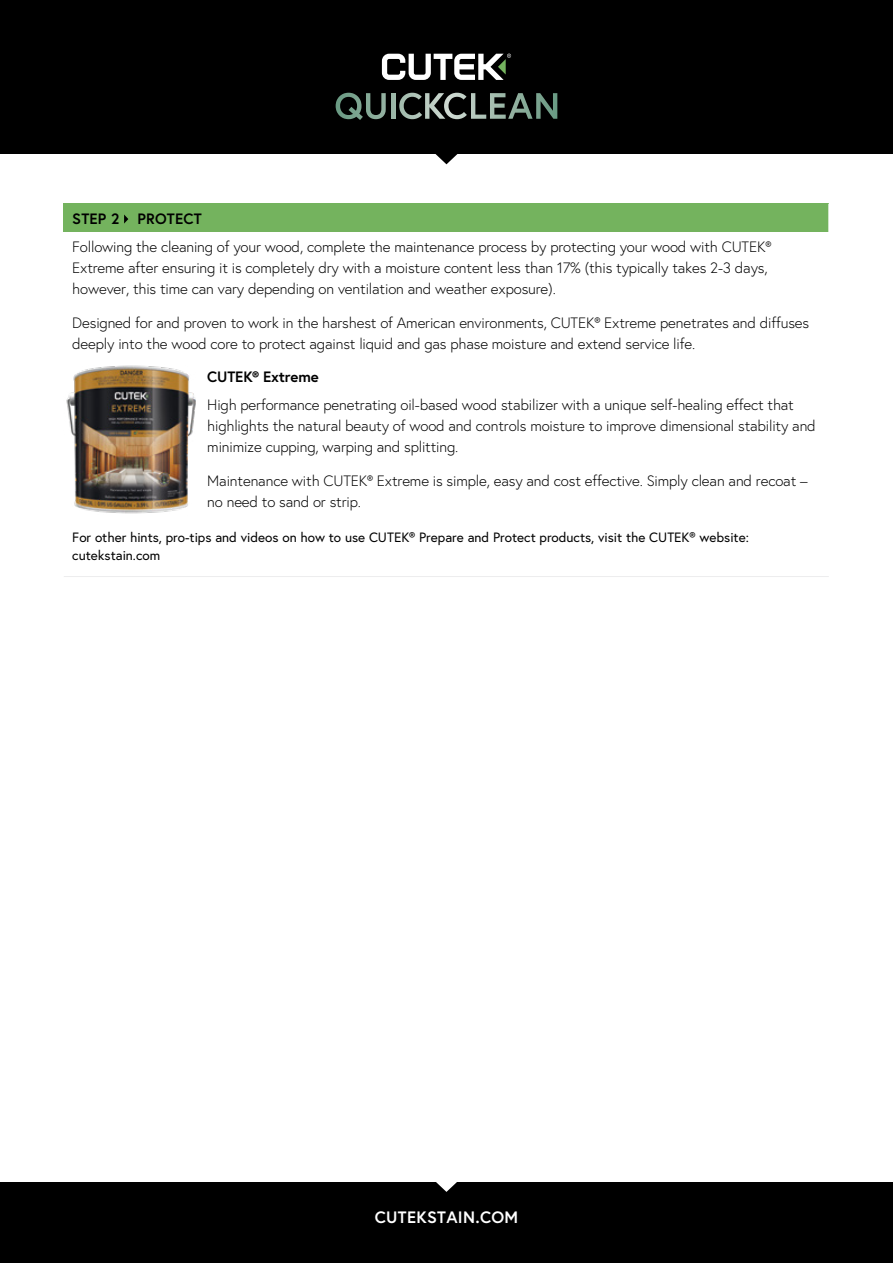
<style>
.page{position:relative;width:893px;height:1263px;background:#fff}
.page>*{position:absolute;margin:0;border:0;box-sizing:border-box;transform-origin:0 0}
.t1{font:700 16.5px "Europa";letter-spacing:.02em;color:#fff}
.t2{font:300 15px/21px "Europa";letter-spacing:-.01em;color:#000}
.t3{font:700 15px "Europa";letter-spacing:-.01em;color:#000}
.t4{font:700 15px "Europa";letter-spacing:.01em;color:#000}
.t5{font:13.5px/18px "Europa";color:#000}
</style>
<div class="page">
<div style="left:0;top:1182px;width:893px;height:81px;background:#000"></div>
<svg style="left:436px;top:1182px;width:21px;height:10px"></svg>
<div style="left:0;top:0;width:893px;height:153px;background:#000"></div>
<svg style="left:434px;top:153px;width:25px;height:11px"></svg>
<div style="left:64px;top:204px;width:765px;height:28px;background:#74b35e"></div>
<svg style="left:828px;top:204px;width:1px;height:28px"></svg>
<hr style="left:64px;top:576px;width:765px;height:1px;background:#ededee">
<svg style="left:124px;top:215px;width:4px;height:9px"></svg>
<img style="left:66px;top:365px;width:130px;height:149px">
<svg style="left:382px;top:54px;width:129px;height:26px"></svg>
<svg style="left:336px;top:93px;width:50px;height:27px"></svg>
<div style="left:391px;top:93px;width:5px;height:26px;background:#9cb7a8"></div>
<svg style="left:399px;top:93px;width:158px;height:26px"></svg>
<p class="t4" style="left:72px;top:209px;width:131px">STEP 2 PROTECT</p>
<p class="t2" style="left:72px;top:236px;width:701px">Following the cleaning of your wood, complete the maintenance process by protecting your wood with CUTEK®<br>Extreme after ensuring it is completely dry with a moisture content less than 17% (this typically takes 2-3 days, however, this time can vary depending on ventilation and weather exposure).</p>
<p class="t2" style="left:72px;top:312px;width:738px">Designed for and proven to work in the harshest of American environments, CUTEK® Extreme penetrates and diffuses deeply into the wood core to protect against liquid and gas phase moisture and extend service life.</p>
<p class="t3" style="left:207px;top:367px;width:113px">CUTEK® Extreme</p>
<p class="t2" style="left:207px;top:394px;width:610px">High performance penetrating oil-based wood stabilizer with a unique self-healing effect that highlights the natural beauty of wood and controls moisture to improve dimensional stability and minimize cupping, warping and splitting.</p>
<p class="t2" style="left:207px;top:470px;width:602px">Maintenance with CUTEK® Extreme is simple, easy and cost effective. Simply clean and recoat – no need to sand or strip.</p>
<p class="t5" style="left:72px;top:528px;width:678px">For other hints, pro-tips and videos on how to use CUTEK® Prepare and Protect products, visit the CUTEK® website: cutekstain.com</p>
<p class="t1" style="left:375px;top:1207px;width:145px">CUTEKSTAIN.COM</p>
</div>
